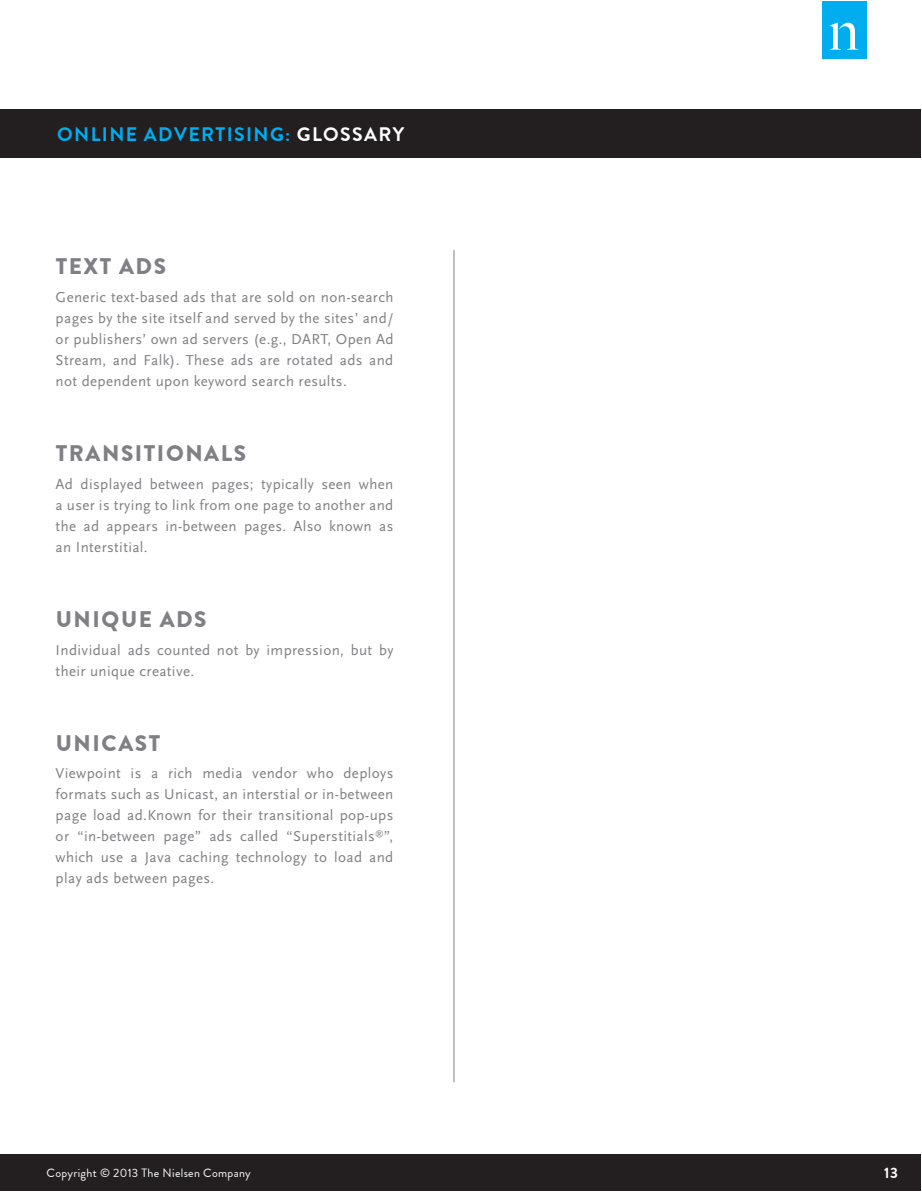
<style>
.page{position:relative;width:922px;height:1192px;background:#fff}
.page>*{position:absolute;margin:0;border:0;box-sizing:border-box;transform-origin:0 0}
.Section_-_Level2{font:900 22.5px "Brandon Grotesque";letter-spacing:.07em;color:#807f83}
.t1{font:700 19.5px "Brandon Grotesque";letter-spacing:.07em;color:#00aeef}
.Body_copy{font:15px/21px "Scala Sans OT";letter-spacing:.025em;color:#807f83;text-align:justify}
.t2{font:700 15px "Brandon Grotesque";color:#fff}
.t3{font:12px "Brandon Grotesque";letter-spacing:.025em;color:#fff}
.s1{color:#fff}
</style>
<div class="page">
<div style="left:2px;top:1154px;width:918px;height:36px;background:#231f20"></div>
<hr style="left:0;top:1154px;width:2px;height:36px;background:#231f20">
<div style="left:821px;top:2px;width:45px;height:57px;background:#00aeef"></div>
<svg style="left:830px;top:23px;width:28px;height:27px"></svg>
<hr style="left:453px;top:250px;width:1px;height:832px;background:#807f83">
<hr style="left:0;top:110px;width:2px;height:48px;background:#231f20">
<div style="left:2px;top:110px;width:918px;height:48px;background:#231f20"></div>
<h2 class="t1" style="left:57px;top:121px;width:348px">ONLINE ADVERTISING: <span class="s1">GLOSSARY</span></h2>
<p class="Section_-_Level2" style="left:56px;top:252px;width:112px">TEXT ADS</p>
<p class="Body_copy" style="left:56px;top:287px;width:339px">Generic text-based ads that are sold on non-search pages by the site itself and served by the sites’ and/ or publishers’ own ad servers (e.g., DART, Open Ad Stream, and Falk). These ads are rotated ads and not dependent upon keyword search results.</p>
<p class="Section_-_Level2" style="left:56px;top:439px;width:192px">TRANSITIONALS</p>
<p class="Body_copy" style="left:56px;top:473px;width:339px">Ad displayed between pages; typically seen when a user is trying to link from one page to another and the ad appears in-between pages. Also known as an Interstitial.</p>
<p class="Section_-_Level2" style="left:56px;top:604px;width:152px">UNIQUE ADS</p>
<p class="Body_copy" style="left:56px;top:639px;width:339px">Individual ads counted not by impression, but by their unique creative.</p>
<p class="Section_-_Level2" style="left:56px;top:728px;width:106px">UNICAST</p>
<p class="Body_copy" style="left:56px;top:763px;width:339px">Viewpoint is a rich media vendor who deploys formats such as Unicast, an interstial or in-between page load ad.Known for their transitional pop-ups or “in-between page” ads called “Superstitials<sup>®</sup>”, which use a Java caching technology to load and play ads between pages.</p>
<p class="t3" style="left:47px;top:1164px;width:206px">Copyright © 2013 The Nielsen Company</p>
<p class="t2" style="left:884px;top:1162px;width:15px">13</p>
</div>
